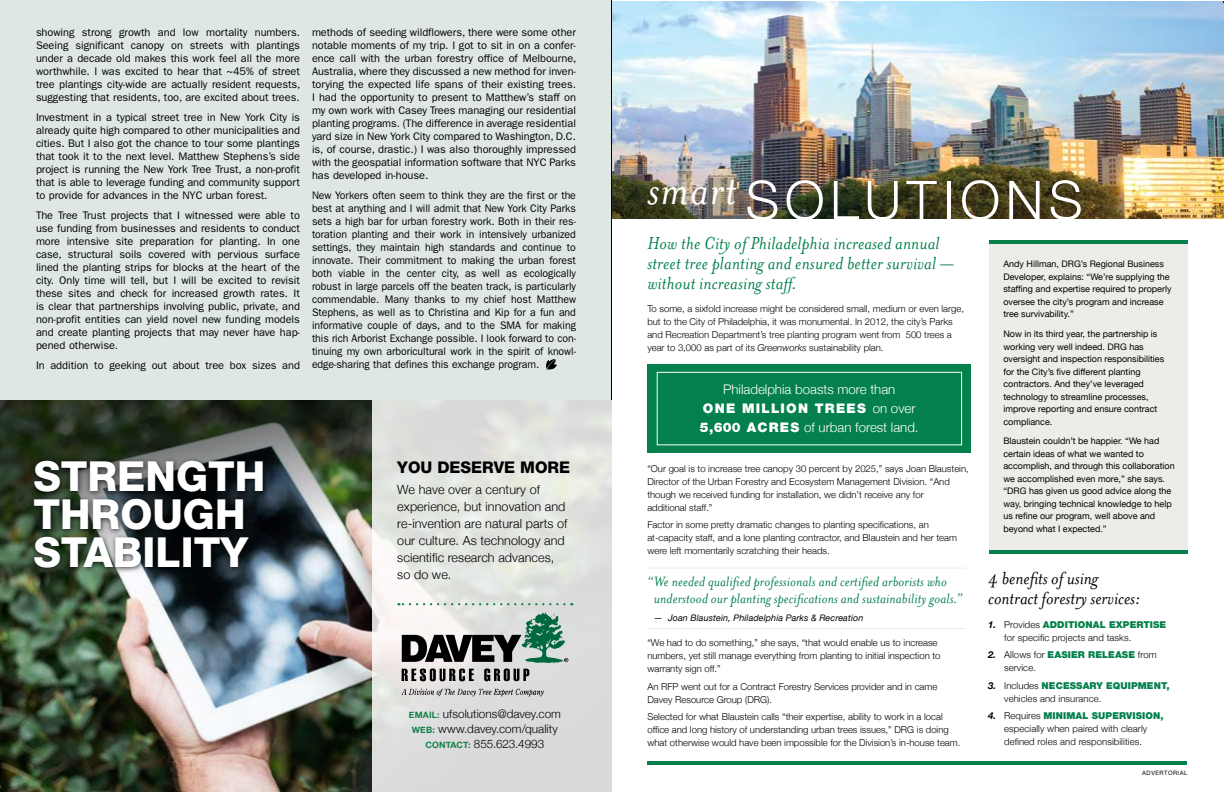
<style>
.page{position:relative;width:1224px;height:792px;background:#fff}
.page>*{position:absolute;margin:0;border:0;box-sizing:border-box;transform-origin:0 0}
.t1{font:300 53.8px "Helvetica Neue";letter-spacing:.1em;color:#fff}
.t2{font:800 41.2px/37.8px "Helvetica Neue LT";color:#fff}
.t3{font:italic 20px/20px "Mrs Eaves OT";letter-spacing:.01em;color:#03804b}
.t4{font:italic 20px/20px "Mrs Eaves OT";color:#000}
.t5{font:800 16px "Helvetica Neue LT";color:#000}
.t6{font:italic 15.5px/17px "Mrs Eaves OT";letter-spacing:.01em;color:#03804b}
.t7{font:300 13.3px/18.6px "Helvetica Neue";color:#fff;text-align:center}
.t8{font:300 12.6px/17.2px "Helvetica Neue";letter-spacing:.005em;color:#000}
.t9{font:300 11.7px/14.9px "Helvetica Neue";letter-spacing:.005em;color:#000;text-align:center}
.t10{font:11px/13px "Franklin Gothic";letter-spacing:-.005em;color:#000;text-align:justify}
.t11{font:11px/13px "Franklin Gothic";letter-spacing:-.005em;color:#000;text-align:justify;scale:.96 1}
.t12{font:300 9.5px/13px "Helvetica Neue";color:#000}
.t13{font:9px/12.5px "Helvetica Neue";color:#000}
.t14{font:italic 9px "Helvetica Neue";letter-spacing:.01em;color:#000}
.t15{font:6px "Helvetica Neue";letter-spacing:.08em;color:#000}
.s1{font-weight:700;font-size:8.8px;color:#118049}
.s2{font-style:italic}
.s3{font-weight:900}
.s4{font-weight:700;font-style:italic}
.s5{font-weight:900;color:#03804b}
</style>
<div class="page">
<div style="left:0;top:0;width:612px;height:400px;background:#dfe7e4"></div>
<hr style="left:647px;top:761px;width:540px;height:4px;background:#03804b">
<img style="left:612px;top:1px;width:612px;height:218px">
<div style="left:989px;top:240px;width:198px;height:312px;background:#edece9"></div>
<div style="left:647px;top:364px;width:324px;height:89px;background:#03804b"></div>
<div style="left:657px;top:372px;width:305px;height:73px;border:1px solid #fff"></div>
<hr style="left:647px;top:568px;width:319px;height:1px;background:#edece9">
<hr style="left:647px;top:628px;width:319px;height:1px;background:#edece9">
<hr style="left:989px;top:240px;width:198px;height:4px;background:#03804b">
<hr style="left:989px;top:550px;width:198px;height:4px;background:#03804b">
<img style="left:0;top:602px;width:372px;height:190px">
<img style="left:0;top:400px;width:372px;height:202px">
<svg style="left:372px;top:400px;width:240px;height:392px;background:#e0e1df"></svg>
<div style="left:29px;top:456px;width:240px;height:118px;background:#000;opacity:.75"></div>
<svg style="left:402px;top:612px;width:166px;height:69px;background:#959e9a"></svg>
<svg style="left:401px;top:689px;width:143px;height:7px"></svg>
<svg style="left:398px;top:603px;width:166px;height:2px"></svg>
<svg style="left:546px;top:359px;width:11px;height:12px"></svg>
<p class="t10" style="left:36px;top:25px;width:266px">showing strong growth and low mortality numbers.<br>Seeing significant canopy on streets with plantings under a decade old makes this work feel all the more worthwhile. I was excited to hear that ~45% of street tree plantings city-wide are actually resident requests, suggesting that residents, too, are excited about trees.</p>
<p class="t10" style="left:36px;top:111px;width:266px">Investment in a typical street tree in New York City is already quite high compared to other municipalities and cities. But I also got the chance to tour some plantings that took it to the next level. Matthew Stephens’s side project is running the New York Tree Trust, a non-profit that is able to leverage funding and community support to provide for advances in the NYC urban forest.</p>
<p class="t10" style="left:36px;top:209px;width:266px">The Tree Trust projects that I witnessed were able to use funding from businesses and residents to conduct more intensive site preparation for planting. In one case, structural soils covered with pervious surface lined the planting strips for blocks at the heart of the city. Only time will tell, but I will be excited to revisit these sites and check for increased growth rates. It is clear that partnerships involving public, private, and non-profit entities can yield novel new funding models and create planting projects that may never have hap&shy;pened otherwise.</p>
<p class="t10" style="left:36px;top:359px;width:266px">In addition to geeking out about tree box sizes and</p>
<p class="t10" style="left:312px;top:25px;width:266px">methods of seeding wildflowers, there were some other notable moments of my trip. I got to sit in on a confer&shy;ence call with the urban forestry office of Melbourne, Australia, where they discussed a new method for inven&shy;torying the expected life spans of their existing trees.<br>I had the opportunity to present to Matthew’s staff on my own work with Casey Trees managing our residential planting programs. (The difference in average residential yard size in New York City compared to Washington, D.C. is, of course, drastic.) I was also thoroughly impressed with the geospatial information software that NYC Parks has developed in-house.</p>
<p class="t11" style="left:312px;top:189px;width:277px">New Yorkers often seem to think they are the first or the best at anything and I will admit that New York City Parks sets a high bar for urban forestry work. Both in their res&shy;toration planting and their work in intensively urbanized settings, they maintain high standards and continue to innovate. Their commitment to making the urban forest both viable in the center city, as well as ecologically robust in large parcels off the beaten track, is particularly commendable. Many thanks to my chief host Matthew Stephens, as well as to Christina and Kip for a fun and informative couple of days, and to the SMA for making this rich Arborist Exchange possible. I look forward to con&shy;tinuing my own arboricultural work in the spirit of knowl&shy;edge-sharing that defines this exchange program.</p>
<h2 class="t2" style="left:33px;top:457px;width:234px">STRENGTH<br>THROUGH<br>STABILITY</h2>
<h3 class="t5" style="left:397px;top:458px;width:174px">YOU DESERVE MORE</h3>
<p class="t8" style="left:397px;top:480px;width:172px">We have over a century of experience, but innovation and re-invention are natural parts of our culture. As technology and scientific research advances, so do we.</p>
<p class="t9" style="left:409px;top:705px;width:154px"><span class="s1">EMAIL:</span> ufsolutions@davey.com<br><span class="s1">WEB:</span> www.davey.com/quality<br><span class="s1">CONTACT:</span> 855.623.4993</p>
<h1 class="t1" style="left:647px;top:167px;width:437px"><sup>smart</sup>SOLUTIONS</h1>
<h3 class="t3" style="left:647px;top:233px;width:307px">How the City of Philadelphia increased annual street tree planting and ensured better survival — without increasing staff.</h3>
<p class="t12" style="left:647px;top:302px;width:318px">To some, a sixfold increase might be considered small, medium or even large, but to the City of Philadelphia, it was monumental. In 2012, the city’s Parks and Recreation Department’s tree planting program went from 500 trees a year to 3,000 as part of its <span class="s2">Greenworks</span> sustainability plan.</p>
<p class="t13" style="left:1003px;top:258px;width:170px">Andy Hillman, DRG’s Regional Business Developer, explains: “We’re supplying the staffing and expertise required to properly oversee the city’s program and increase tree survivability.”</p>
<p class="t13" style="left:1003px;top:328px;width:162px">Now in its third year, the partnership is working very well indeed. DRG has oversight and inspection responsibilities for the City’s five different planting contractors. And they’ve leveraged technology to streamline processes, improve reporting and ensure contract compliance.</p>
<p class="t13" style="left:1003px;top:435px;width:173px">Blaustein couldn’t be happier. “We had certain ideas of what we wanted to accomplish, and through this collaboration we accomplished even more,” she says. “DRG has given us good advice along the way, bringing technical knowledge to help us refine our program, well above and beyond what I expected.”</p>
<p class="t7" style="left:700px;top:380px;width:220px">Philadelphia boasts more than<br><span class="s3">ONE MILLION TREES</span> on over<br><span class="s3">5,600 ACRES</span> of urban forest land.</p>
<p class="t12" style="left:647px;top:462px;width:323px">“Our goal is to increase tree canopy 30 percent by 2025,” says Joan Blaustein, Director of the Urban Forestry and Ecosystem Management Division. “And though we received funding for installation, we didn’t receive any for<br>additional staff.”</p>
<p class="t12" style="left:647px;top:518px;width:311px">Factor in some pretty dramatic changes to planting specifications, an at-capacity staff, and a lone planting contractor, and Blaustein and her team were left momentarily scratching their heads.</p>
<h3 class="t6" style="left:654px;top:573px;width:310px;text-indent:-7px">“We needed qualified professionals and certified arborists who understood our planting specifications and sustainability goals.”</h3>
<p class="t14" style="left:654px;top:612px;width:211px">— Joan Blaustein, Philadelphia Parks &amp; Recreation</p>
<p class="t12" style="left:647px;top:636px;width:295px">“We had to do something,” she says, “that would enable us to increase numbers, yet still manage everything from planting to initial inspection to warranty sign off.”</p>
<p class="t12" style="left:647px;top:679px;width:292px">An RFP went out for a Contract Forestry Services provider and in came<br>Davey Resource Group (DRG).</p>
<p class="t12" style="left:647px;top:710px;width:315px">Selected for what Blaustein calls “their expertise, ability to work in a local office and long history of understanding urban trees issues,” DRG is doing what otherwise would have been impossible for the Division’s in-house team.</p>
<h3 class="t4" style="left:988px;top:569px;width:153px">4 benefits of using contract forestry services:</h3>
<p class="t12" style="left:1004px;top:618px;width:164px;text-indent:-16px"><span class="s4">1.</span> Provides <span class="s5">ADDITIONAL EXPERTISE </span>for specific projects and tasks.</p>
<p class="t12" style="left:1004px;top:648px;width:154px;text-indent:-16px"><span class="s4">2.</span> Allows for <span class="s5">EASIER RELEASE</span> from service.</p>
<p class="t12" style="left:1004px;top:679px;width:167px;text-indent:-16px"><span class="s4">3.</span> Includes <span class="s5">NECESSARY EQUIPMENT, </span>vehicles and insurance.</p>
<p class="t12" style="left:988px;top:709px;width:177px;text-align:center"><span class="s4">4.</span> Requires <span class="s5">MINIMAL SUPERVISION, </span>especially when paired with clearly defined roles and responsibilities.</p>
<p class="t15" style="left:1142px;top:769px;width:47px">ADVERTORIAL</p>
</div>
